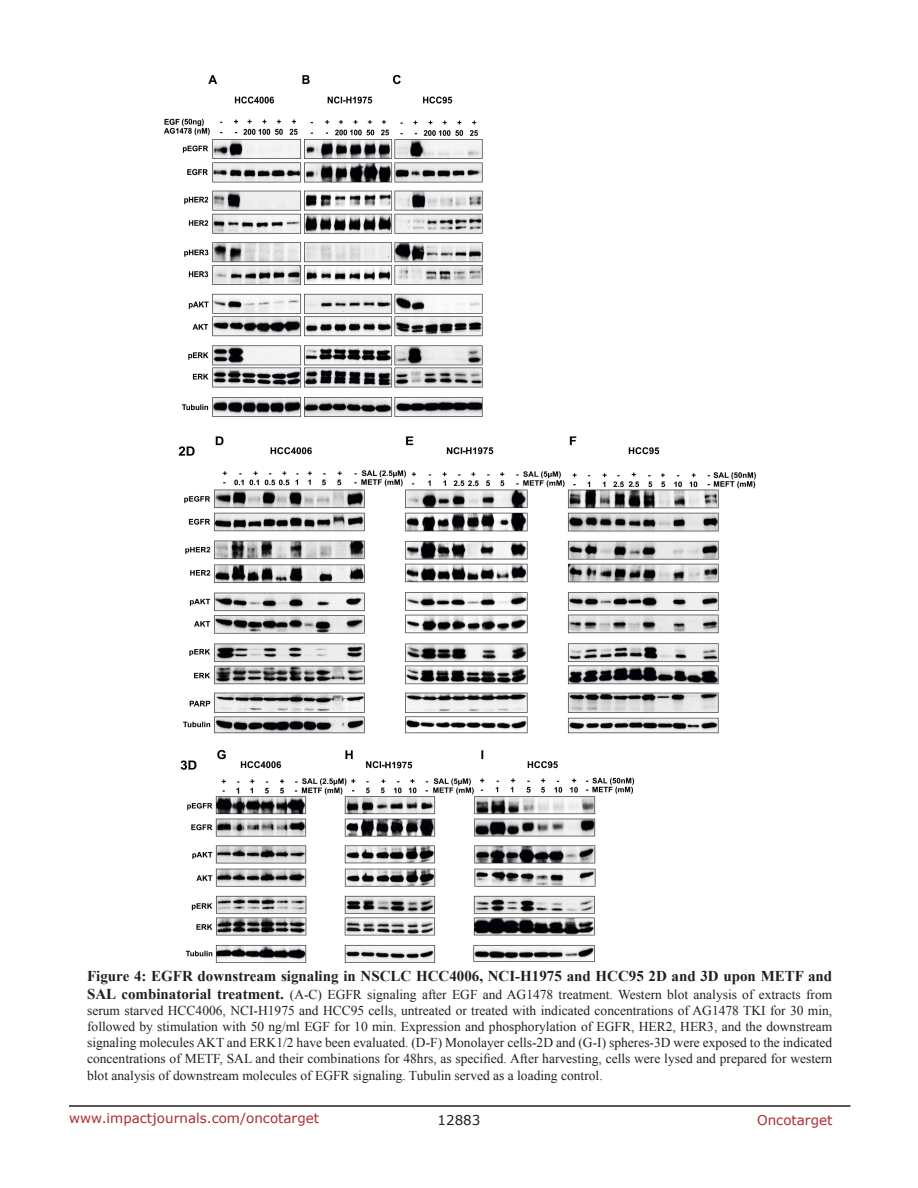
<style>
.page{position:relative;width:918px;height:1188px;background:#fff}
.page>*{position:absolute;margin:0;border:0;box-sizing:border-box;transform-origin:0 0}
.FigureText{font:700 15px "Times New Roman";color:#221f22}
.FigureText-2{font:13.5px/16.2px "Times New Roman";color:#221f22;text-align:justify}
.t1{font:13.5px "Verdana";color:#ac2b31}
.t2{font:13.5px "Verdana";color:#221f22}
.s1{font-weight:700;font-size:15px}
</style>
<div class="page">
<hr style="left:69px;top:1105px;width:781px;height:2px;background:#231f20">
<img style="left:164px;top:76px;width:591px;height:887px">
<p class="FigureText" style="left:87px;top:965px;width:747px">Figure 4: EGFR downstream signaling in NSCLC HCC4006, NCI-H1975 and HCC95 2D and 3D upon METF and</p>
<p class="FigureText-2" style="left:87px;top:986px;width:747px"><span class="s1">SAL combinatorial treatment.</span> (A-C) EGFR signaling after EGF and AG1478 treatment. Western blot analysis of extracts from serum starved HCC4006, NCI-H1975 and HCC95 cells, untreated or treated with indicated concentrations of AG1478 TKI for 30 min, followed by stimulation with 50 ng/ml EGF for 10 min. Expression and phosphorylation of EGFR, HER2, HER3, and the downstream signaling molecules AKT and ERK1/2 have been evaluated. (D-F) Monolayer cells-2D and (G-I) spheres-3D were exposed to the indicated concentrations of METF, SAL and their combinations for 48hrs, as specified. After harvesting, cells were lysed and prepared for western blot analysis of downstream molecules of EGFR signaling. Tubulin served as a loading control.</p>
<p class="t1" style="left:69px;top:1109px;width:252px">www.impactjournals.com/oncotarget</p>
<p class="t2" style="left:438px;top:1111px;width:44px">12883</p>
<p class="t1" style="left:757px;top:1111px;width:77px">Oncotarget</p>
</div>
